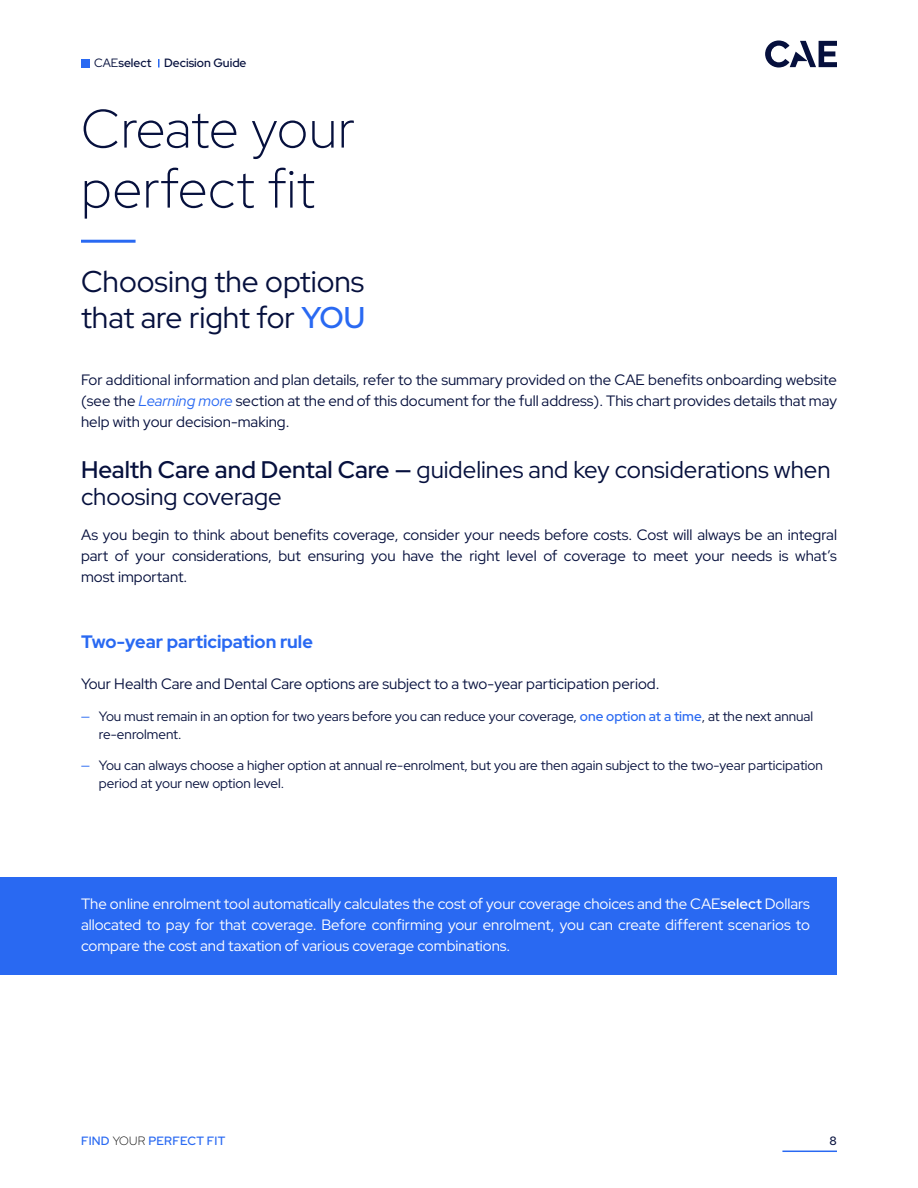
<style>
.page{position:relative;width:918px;height:1188px;background:#fff}
.page>*{position:absolute;margin:0;border:0;box-sizing:border-box;transform-origin:0 0}
.t1{font:300 54px/60px "Red Hat Display";letter-spacing:.01em;color:#06103d}
.t2{font:30px/36px "Red Hat Display";color:#06103d}
.t3{font:24px/27px "Red Hat Display";color:#06103d}
.t4{font:700 18px "Red Hat Display";color:#2969f2}
.t5{font:15px/21px "Red Hat Display";color:#06103d;text-align:justify}
.t6{font:15px/21px "Red Hat Display";color:#fff;text-align:justify}
.t7{font:13.5px/18px "Red Hat Display";color:#06103d}
.t8{font:500 12px "Red Hat Display";color:#06103d}
.t9{font:600 12px "Red Hat Display";letter-spacing:.02em;color:#2969f2}
.s1{font-weight:400}
.s2{font-weight:600}
.s3{font-weight:600;color:#2969f2}
.s4{font-style:italic;color:#2969f2}
.s5{color:#2969f2}
.s6{font-weight:300;color:#000}
</style>
<div class="page">
<div style="left:81px;top:59px;width:8px;height:9px;background:#2969f2"></div>
<svg style="left:158px;top:59px;width:2px;height:9px"></svg>
<hr style="left:782px;top:1151px;width:55px;height:1px;background:#2969f2">
<hr style="left:81px;top:240px;width:55px;height:3px;background:#2969f2">
<div style="left:0;top:877px;width:837px;height:98px;background:#2969f2"></div>
<svg style="left:765px;top:41px;width:72px;height:27px"></svg>
<p class="t8" style="left:94px;top:55px;width:154px"><span class="s1">CAE</span><span class="s2">select</span> Decision Guide</p>
<h1 class="t1" style="left:81px;top:97px;width:275px">Create your perfect fit</h1>
<h2 class="t2" style="left:81px;top:263px;width:286px">Choosing the options that are right for <span class="s3">YOU</span></h2>
<p class="t5" style="left:81px;top:368px;width:758px">For additional information and plan details, refer to the summary provided on the CAE benefits onboarding website (see the <span class="s4">Learning more</span> section at the end of this document for the full address). This chart provides details that may help with your decision-making.</p>
<h3 class="t3" style="left:81px;top:456px;width:751px"><span class="s2">Health Care and Dental Care —</span> guidelines and key considerations when choosing coverage</h3>
<p class="t5" style="left:81px;top:523px;width:757px">As you begin to think about benefits coverage, consider your needs before costs. Cost will always be an integral part of your considerations, but ensuring you have the right level of coverage to meet your needs is what’s most important.</p>
<p class="t4" style="left:81px;top:630px;width:233px">Two-year participation rule</p>
<p class="t5" style="left:81px;top:673px;width:580px">Your Health Care and Dental Care options are subject to a two-year participation period.</p>
<p class="t7" style="left:99px;top:707px;width:716px;text-indent:-18px"><span class="s5">—</span> You must remain in an option for two years before you can reduce your coverage, <span class="s3">one option at a time</span>, at the next annual re-enrolment.</p>
<p class="t7" style="left:99px;top:756px;width:726px;text-indent:-18px"><span class="s5">—</span> You can always choose a higher option at annual re-enrolment, but you are then again subject to the two-year participation period at your new option level.</p>
<p class="t6" style="left:81px;top:893px;width:731px">The online enrolment tool automatically calculates the cost of your coverage choices and the CAE<span class="s2">select</span> Dollars allocated to pay for that coverage. Before confirming your enrolment, you can create different scenarios to compare the cost and taxation of various coverage combinations.</p>
<p class="t9" style="left:81px;top:1133px;width:146px">FIND <span class="s6">YOUR</span> PERFECT FIT</p>
<p class="t8" style="left:830px;top:1133px;width:9px">8</p>
</div>
